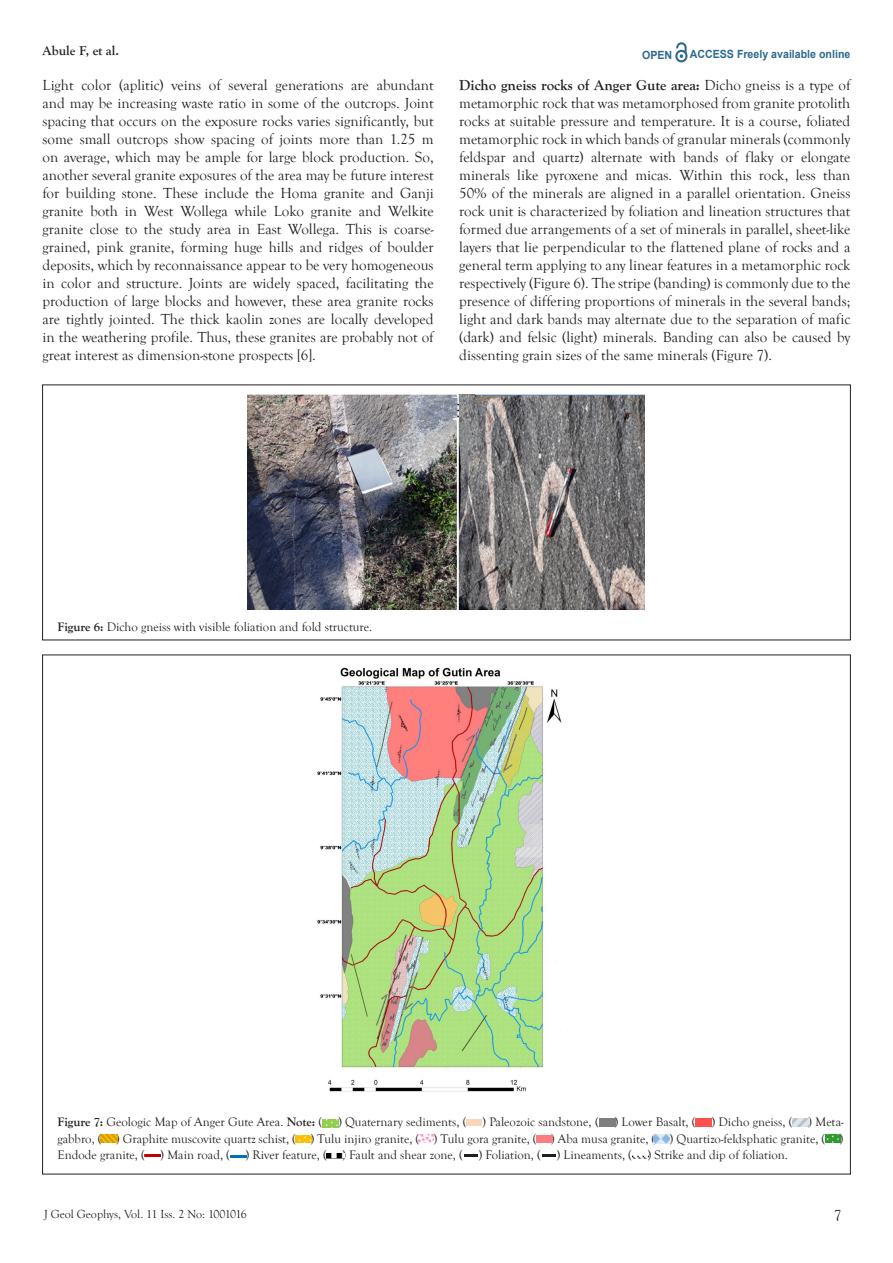
<style>
.page{position:relative;width:893px;height:1263px;background:#fff}
.page>*{position:absolute;margin:0;border:0;box-sizing:border-box;transform-origin:0 0}
.t1{font:15px/18px "Goudy Old Style T";color:#231f20;text-align:justify}
.t2{font:700 13.5px "Goudy Old Style T";color:#231f20}
.t3{font:12.75px/16.2px "Goudy Old Style T";color:#231f20;text-align:justify}
.t4{font:12px "Goudy Old Style T";color:#231f20}
.t5{font:700 11.25px "Arial";color:#2d6a8e;scale:.94 1}
.s1{font-weight:700}
</style>
<div class="page">
<svg style="left:675px;top:43px;width:12px;height:19px"></svg>
<img style="left:248px;top:395px;width:397px;height:214px">
<img style="left:317px;top:667px;width:245px;height:425px">
<img style="left:322px;top:1120px;width:16px;height:7px">
<img style="left:695px;top:1119px;width:16px;height:7px">
<img style="left:793px;top:1119px;width:16px;height:7px">
<img style="left:101px;top:1135px;width:16px;height:7px">
<img style="left:296px;top:1136px;width:16px;height:6px">
<img style="left:419px;top:1135px;width:15px;height:7px">
<img style="left:654px;top:1134px;width:16px;height:9px">
<img style="left:826px;top:1134px;width:14px;height:8px">
<svg style="left:145px;top:1154px;width:16px;height:2px"></svg>
<svg style="left:230px;top:1155px;width:16px;height:2px"></svg>
<img style="left:326px;top:1153px;width:17px;height:5px">
<svg style="left:464px;top:1155px;width:13px;height:2px"></svg>
<svg style="left:542px;top:1154px;width:13px;height:3px"></svg>
<img style="left:633px;top:1155px;width:15px;height:3px">
<p class="t2" style="left:43px;top:43px;width:78px">Abule F, et al.</p>
<p class="t5" style="left:642px;top:47px;width:34px">OPEN</p>
<p class="t5" style="left:690px;top:46px;width:172px">ACCESS Freely available online</p>
<p class="t1" style="left:43px;top:77px;width:393px">Light color (aplitic) veins of several generations are abundant and may be increasing waste ratio in some of the outcrops. Joint spacing that occurs on the exposure rocks varies significantly, but some small outcrops show spacing of joints more than 1.25 m on average, which may be ample for large block production. So, another several granite exposures of the area may be future interest for building stone. These include the Homa granite and Ganji granite both in West Wollega while Loko granite and Welkite granite close to the study area in East Wollega. This is coarse&shy;grained, pink granite, forming huge hills and ridges of boulder deposits, which by reconnaissance appear to be very homogeneous in color and structure. Joints are widely spaced, facilitating the production of large blocks and however, these area granite rocks are tightly jointed. The thick kaolin zones are locally developed in the weathering profile. Thus, these granites are probably not of great interest as dimension-stone prospects [6].</p>
<p class="t1" style="left:459px;top:77px;width:393px"><span class="s1">Dicho gneiss rocks of Anger Gute area:</span> Dicho gneiss is a type of metamorphic rock that was metamorphosed from granite protolith rocks at suitable pressure and temperature. It is a course, foliated metamorphic rock in which bands of granular minerals (commonly feldspar and quartz) alternate with bands of flaky or elongate minerals like pyroxene and micas. Within this rock, less than 50% of the minerals are aligned in a parallel orientation. Gneiss rock unit is characterized by foliation and lineation structures that formed due arrangements of a set of minerals in parallel, sheet-like layers that lie perpendicular to the flattened plane of rocks and a general term applying to any linear features in a metamorphic rock respectively (Figure 6). The stripe (banding) is commonly due to the presence of differing proportions of minerals in the several bands; light and dark bands may alternate due to the separation of mafic (dark) and felsic (light) minerals. Banding can also be caused by dissenting grain sizes of the same minerals (Figure 7).</p>
<p class="t3" style="left:57px;top:619px;width:316px"><span class="s1">Figure 6:</span> Dicho gneiss with visible foliation and fold structure.</p>
<p class="t3" style="left:57px;top:1114px;width:266px"><span class="s1">Figure 7:</span> Geologic Map of Anger Gute Area. <span class="s1">Note:</span> (</p>
<p class="t3" style="left:338px;top:1114px;width:129px">) Quaternary sediments, (</p>
<p class="t3" style="left:483px;top:1114px;width:117px">) Paleozoic sandstone, (</p>
<p class="t3" style="left:615px;top:1114px;width:82px">) Lower Basalt, (</p>
<p class="t3" style="left:712px;top:1114px;width:82px">) Dicho gneiss, (</p>
<p class="t3" style="left:57px;top:1114px;width:788px;text-indent:751px">) Meta&shy;gabbro, ( ) Graphite muscovite quartz schist, ( ) Tulu injiro granite, ( ) Tulu gora granite, ( ) Aba musa granite, ( ) Quartizo-feldsphatic granite, ( )<br>Endode granite, ( ) Main road, (</p>
<p class="t3" style="left:246px;top:1147px;width:82px">) River feature, (</p>
<p class="t3" style="left:342px;top:1147px;width:200px">) Fault and shear zone, ( ) Foliation, (</p>
<p class="t3" style="left:557px;top:1147px;width:77px">) Lineaments, (</p>
<p class="t3" style="left:648px;top:1147px;width:142px">) Strike and dip of foliation.</p>
<p class="t4" style="left:44px;top:1207px;width:204px">J Geol Geophys, Vol. 11 Iss. 2 No: 1001016</p>
<p class="t1" style="left:834px;top:1207px;width:9px">7</p>
</div>
